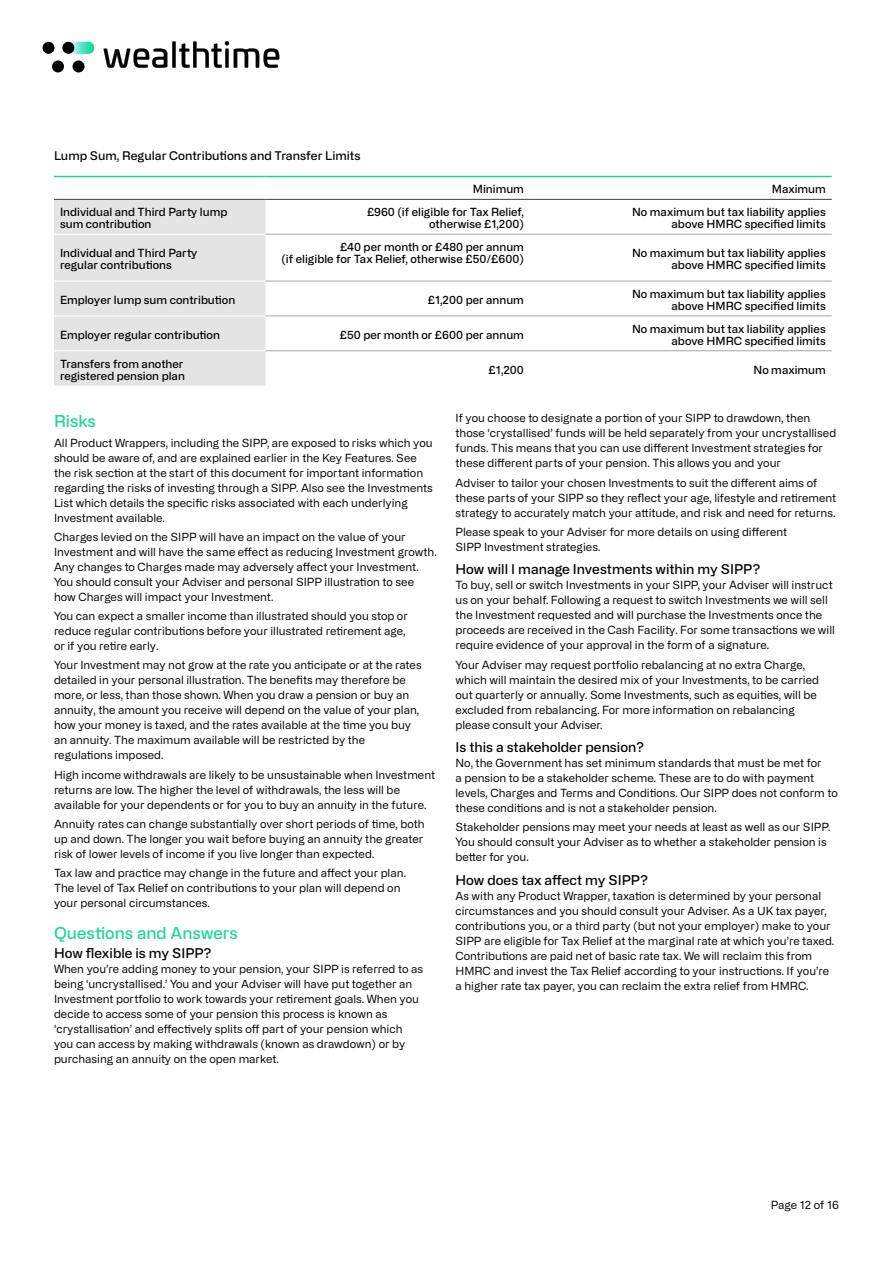
<style>
.page{position:relative;width:893px;height:1263px;background:#fff}
.page>*{position:absolute;margin:0;border:0;box-sizing:border-box;transform-origin:0 0}
.t1{font:500 16.5px "Alliance No.2";color:#1dd698}
.t2{font:500 13.5px "Alliance No.2";color:#000}
.t3{font:500 12px "Alliance No.2";color:#000}
.t4{font:11.25px/15px "Alliance No.2";color:#000}
.t5{font:500 11.25px/12px "Alliance No.2";color:#000;text-align:right}
</style>
<div class="page">
<svg style="left:63px;top:42px;width:31px;height:12px"></svg>
<div style="left:43px;top:42px;width:12px;height:12px;background:#000;border-radius:50%"></div>
<div style="left:52px;top:60px;width:12px;height:12px;background:#000;border-radius:50%"></div>
<div style="left:73px;top:60px;width:12px;height:12px;background:#000;border-radius:50%"></div>
<svg style="left:104px;top:48px;width:63px;height:20px"></svg>
<svg style="left:172px;top:41px;width:4px;height:27px"></svg>
<svg style="left:179px;top:41px;width:100px;height:27px"></svg>
<div style="left:62px;top:42px;width:12px;height:12px;background:#000;border-radius:50%"></div>
<div style="left:54px;top:200px;width:211px;height:186px;background:#e4e4e4"></div>
<hr style="left:54px;top:234px;width:211px;height:1px;background:#fff">
<hr style="left:54px;top:281px;width:211px;height:1px;background:#fff">
<hr style="left:54px;top:316px;width:211px;height:1px;background:#fff">
<hr style="left:54px;top:350px;width:211px;height:1px;background:#fff">
<hr style="left:265px;top:234px;width:265px;height:1px;background:#a4a6a4">
<hr style="left:530px;top:234px;width:302px;height:1px;background:#a4a6a4">
<hr style="left:265px;top:281px;width:265px;height:1px;background:#a4a6a4">
<hr style="left:530px;top:281px;width:302px;height:1px;background:#a4a6a4">
<hr style="left:265px;top:316px;width:265px;height:1px;background:#a4a6a4">
<hr style="left:530px;top:316px;width:302px;height:1px;background:#a4a6a4">
<hr style="left:265px;top:350px;width:265px;height:1px;background:#a4a6a4">
<hr style="left:530px;top:350px;width:302px;height:1px;background:#a4a6a4">
<hr style="left:54px;top:176px;width:211px;height:1px;background:#1dd698">
<hr style="left:265px;top:176px;width:265px;height:1px;background:#1dd698">
<hr style="left:530px;top:176px;width:302px;height:1px;background:#1dd698">
<hr style="left:54px;top:199px;width:211px;height:1px;background:#404040">
<hr style="left:265px;top:199px;width:265px;height:1px;background:#404040">
<hr style="left:530px;top:199px;width:302px;height:1px;background:#404040">
<p class="t3" style="left:54px;top:149px;width:308px">Lump Sum, Regular Contributions and Transfer Limits</p>
<p class="t5" style="left:473px;top:183px;width:53px">Minimum</p>
<p class="t5" style="left:772px;top:183px;width:55px">Maximum</p>
<p class="t5" style="left:60px;top:206px;width:169px;text-align:left">Individual and Third Party lump sum contribution</p>
<p class="t5" style="left:367px;top:206px;width:158px">£960 (if eligible for Tax Relief, otherwise £1,200)</p>
<p class="t5" style="left:632px;top:206px;width:195px">No maximum but tax liability applies above HMRC specified limits</p>
<p class="t5" style="left:60px;top:247px;width:139px;text-align:left">Individual and Third Party regular contributions</p>
<p class="t5" style="left:281px;top:241px;width:244px">£40 per month or £480 per annum<br>(if eligible for Tax Relief, otherwise £50/£600)</p>
<p class="t5" style="left:632px;top:247px;width:195px">No maximum but tax liability applies above HMRC specified limits</p>
<p class="t5" style="left:60px;top:294px;width:177px">Employer lump sum contribution</p>
<p class="t5" style="left:428px;top:294px;width:98px">£1,200 per annum</p>
<p class="t5" style="left:632px;top:288px;width:195px">No maximum but tax liability applies above HMRC specified limits</p>
<p class="t5" style="left:60px;top:329px;width:161px">Employer regular contribution</p>
<p class="t5" style="left:340px;top:329px;width:186px">£50 per month or £600 per annum</p>
<p class="t5" style="left:632px;top:323px;width:195px">No maximum but tax liability applies above HMRC specified limits</p>
<p class="t5" style="left:60px;top:358px;width:126px;text-align:left">Transfers from another registered pension plan</p>
<p class="t5" style="left:489px;top:364px;width:37px">£1,200</p>
<p class="t5" style="left:753px;top:364px;width:74px">No maximum</p>
<h1 class="t1" style="left:54px;top:411px;width:43px">Risks</h1>
<p class="t4" style="left:54px;top:435px;width:380px">All Product Wrappers, including the SIPP, are exposed to risks which you should be aware of, and are explained earlier in the Key Features. See the risk section at the start of this document for important information regarding the risks of investing through a SIPP. Also see the Investments List which details the specific risks associated with each underlying Investment available.</p>
<p class="t4" style="left:54px;top:529px;width:384px">Charges levied on the SIPP will have an impact on the value of your Investment and will have the same effect as reducing Investment growth.<br>Any changes to Charges made may adversely affect your Investment.<br>You should consult your Adviser and personal SIPP illustration to see how Charges will impact your Investment.</p>
<p class="t4" style="left:54px;top:609px;width:355px">You can expect a smaller income than illustrated should you stop or reduce regular contributions before your illustrated retirement age, or if you retire early.</p>
<p class="t4" style="left:54px;top:658px;width:369px">Your Investment may not grow at the rate you anticipate or at the rates detailed in your personal illustration. The benefits may therefore be more, or less, than those shown. When you draw a pension or buy an annuity, the amount you receive will depend on the value of your plan, how your money is taxed, and the rates available at the time you buy an annuity. The maximum available will be restricted by the regulations imposed.</p>
<p class="t4" style="left:54px;top:767px;width:383px">High income withdrawals are likely to be unsustainable when Investment returns are low. The higher the level of withdrawals, the less will be available for your dependents or for you to buy an annuity in the future.</p>
<p class="t4" style="left:54px;top:816px;width:372px">Annuity rates can change substantially over short periods of time, both up and down. The longer you wait before buying an annuity the greater risk of lower levels of income if you live longer than expected.</p>
<p class="t4" style="left:54px;top:865px;width:354px">Tax law and practice may change in the future and affect your plan.<br>The level of Tax Relief on contributions to your plan will depend on your personal circumstances.</p>
<h1 class="t1" style="left:54px;top:923px;width:185px">Questions and Answers</h1>
<p class="t2" style="left:54px;top:945px;width:159px">How flexible is my SIPP?</p>
<p class="t4" style="left:54px;top:962px;width:371px">When you’re adding money to your pension, your SIPP is referred to as being ‘uncrystallised.’ You and your Adviser will have put together an Investment portfolio to work towards your retirement goals. When you decide to access some of your pension this process is known as ‘crystallisation’ and effectively splits off part of your pension which you can access by making withdrawals (known as drawdown) or by purchasing an annuity on the open market.</p>
<p class="t4" style="left:455px;top:411px;width:382px">If you choose to designate a portion of your SIPP to drawdown, then those ‘crystallised’ funds will be held separately from your uncrystallised funds. This means that you can use different Investment strategies for these different parts of your pension. This allows you and your</p>
<p class="t4" style="left:455px;top:475px;width:382px">Adviser to tailor your chosen Investments to suit the different aims of these parts of your SIPP so they reflect your age, lifestyle and retirement strategy to accurately match your attitude, and risk and need for returns.</p>
<p class="t4" style="left:455px;top:524px;width:333px">Please speak to your Adviser for more details on using different<br>SIPP Investment strategies.</p>
<p class="t2" style="left:455px;top:561px;width:306px">How will I manage Investments within my SIPP?</p>
<p class="t4" style="left:455px;top:578px;width:381px">To buy, sell or switch Investments in your SIPP, your Adviser will instruct us on your behalf. Following a request to switch Investments we will sell the Investment requested and will purchase the Investments once the proceeds are received in the Cash Facility. For some transactions we will require evidence of your approval in the form of a signature.</p>
<p class="t4" style="left:455px;top:657px;width:365px">Your Adviser may request portfolio rebalancing at no extra Charge, which will maintain the desired mix of your Investments, to be carried out quarterly or annually. Some Investments, such as equities, will be excluded from rebalancing. For more information on rebalancing please consult your Adviser.</p>
<p class="t2" style="left:455px;top:739px;width:190px">Is this a stakeholder pension?</p>
<p class="t4" style="left:455px;top:756px;width:384px">No, the Government has set minimum standards that must be met for<br>a pension to be a stakeholder scheme. These are to do with payment levels, Charges and Terms and Conditions. Our SIPP does not conform to these conditions and is not a stakeholder pension.</p>
<p class="t4" style="left:455px;top:820px;width:376px">Stakeholder pensions may meet your needs at least as well as our SIPP.<br>You should consult your Adviser as to whether a stakeholder pension is better for you.</p>
<p class="t2" style="left:455px;top:871px;width:194px">How does tax affect my SIPP?</p>
<p class="t4" style="left:455px;top:888px;width:380px">As with any Product Wrapper, taxation is determined by your personal circumstances and you should consult your Adviser. As a UK tax payer, contributions you, or a third party (but not your employer) make to your SIPP are eligible for Tax Relief at the marginal rate at which you’re taxed.<br>Contributions are paid net of basic rate tax. We will reclaim this from HMRC and invest the Tax Relief according to your instructions. If you’re a higher rate tax payer, you can reclaim the extra relief from HMRC.</p>
<p class="t4" style="left:771px;top:1198px;width:70px">Page 12 of 16</p>
</div>
